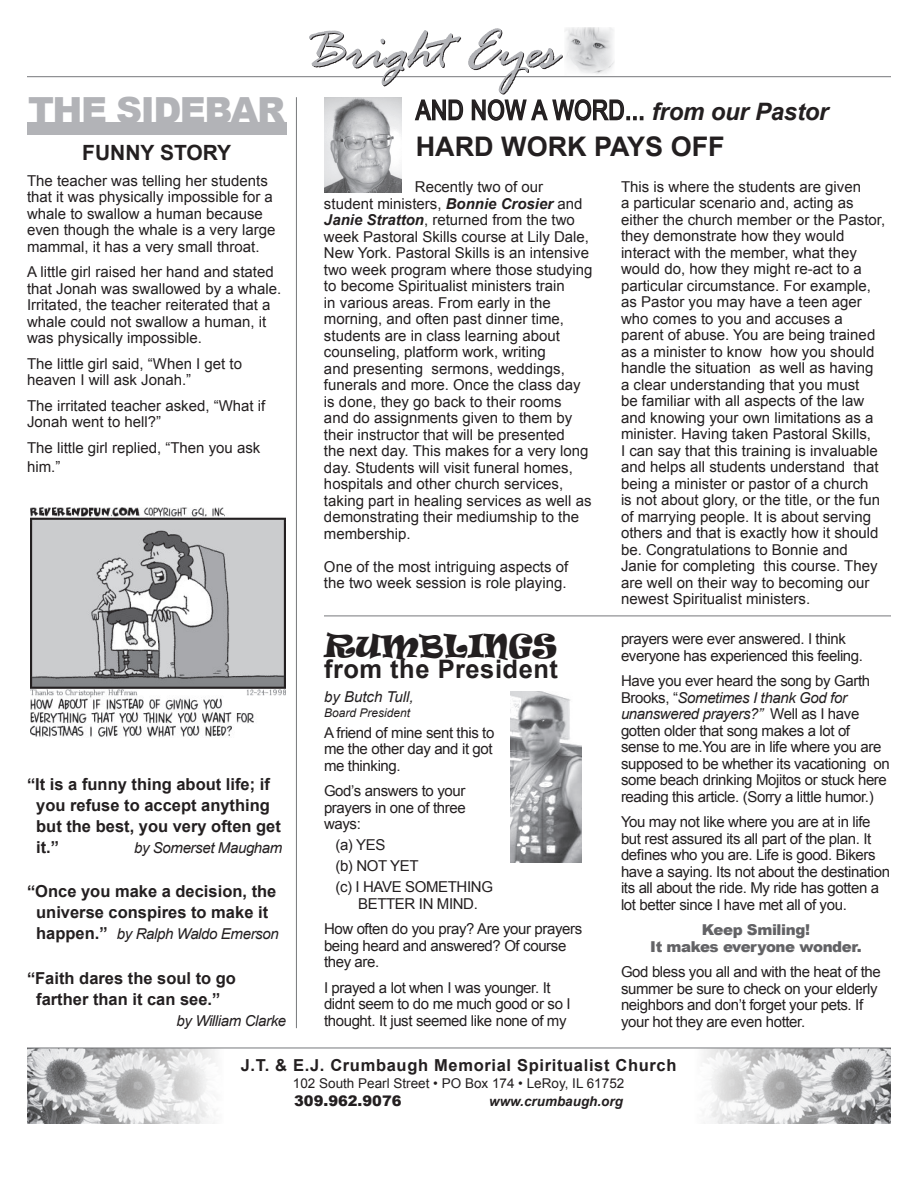
<style>
.page{position:relative;width:918px;height:1188px;background:#fff}
.page>*{position:absolute;margin:0;border:0;box-sizing:border-box;transform-origin:0 0}
.t1{font:italic 60.75px "Rage";letter-spacing:-.01em;color:#231f20}
.t2{font:900 36px "Arial";letter-spacing:-.04em;color:#b2b3b7}
.t3{font:30px "Ravie";color:#231f20}
.t4{font:27px "Arial Narrow";letter-spacing:.02em;color:#231f20}
.t5{font:700 27px "Arial";color:#231f20}
.t6{font:700 25.5px "Arial";letter-spacing:.02em;color:#231f20}
.t7{font:700 21px "Arial";color:#231f20}
.t8{font:700 16.5px/21px "Arial";color:#231f20;text-align:center}
.t9{font:700 16.5px "Arial";letter-spacing:.04em;color:#231f20}
.t10{font:15px/16.5px "Arial";color:#231f20}
.t11{font:15px/16.5px "Arial";letter-spacing:-.025em;color:#231f20}
.t12{font:italic 15px "Arial";letter-spacing:-.025em;color:#231f20}
.t13{font:900 15px/16.5px "Arial";letter-spacing:-.025em;color:#636366;text-align:center}
.t14{font:italic 15px "Arial";color:#231f20}
.t15{font:900 14.7px "Arial";color:#231f20}
.t16{font:13.5px "Arial";color:#231f20}
.t17{font:italic 700 13.5px "Arial";color:#231f20}
.t18{font:italic 12px "Arial";color:#231f20}
.s1{font-family:"Arial";font-weight:700;font-style:italic;font-size:24px}
.s2{font-weight:700;font-style:italic}
.s3{font-weight:700;font-style:normal;font-size:16.5px}
.s4{font-style:italic}
</style>
<div class="page">
<hr style="left:27px;top:76px;width:864px;height:1px;background:#76787b">
<hr style="left:296px;top:97px;width:1px;height:931px;background:#76787b">
<div style="left:27px;top:122px;width:259px;height:12px;background:#b2b3b7"></div>
<img style="left:703px;top:1049px;width:188px;height:74px">
<img style="left:27px;top:1049px;width:188px;height:74px">
<hr style="left:27px;top:1048px;width:864px;height:1px;background:#76787b">
<img style="left:565px;top:27px;width:49px;height:47px">
<img style="left:324px;top:97px;width:77px;height:95px">
<svg style="left:414px;top:99px;width:50px;height:22px"></svg>
<svg style="left:471px;top:99px;width:172px;height:22px"></svg>
<img style="left:510px;top:692px;width:72px;height:170px">
<hr style="left:324px;top:616px;width:567px;height:1px;background:#76787b">
<img style="left:30px;top:508px;width:256px;height:229px">
<h2 class="t2" style="left:28px;top:84px;width:258px">THE SIDEBAR</h2>
<h1 class="t1" style="left:304px;top:19px;width:256px">Bright Eyes</h1>
<h3 class="t4" style="left:416px;top:90px;width:414px">AND NOW A WORD... <span class="s1">from our Pastor</span></h3>
<h3 class="t7" style="left:82px;top:139px;width:150px">FUNNY STORY</h3>
<h3 class="t5" style="left:416px;top:128px;width:311px">HARD WORK PAYS OFF</h3>
<p class="t10" style="left:27px;top:172px;width:250px">The teacher was telling her students that it was physically impossible for a whale to swallow a human because even though the whale is a very large mammal, it has a very small throat.</p>
<p class="t10" style="left:27px;top:264px;width:256px">A little girl raised her hand and stated that Jonah was swallowed by a whale.<br>Irritated, the teacher reiterated that a whale could not swallow a human, it was physically impossible.</p>
<p class="t10" style="left:27px;top:355px;width:217px">The little girl said, “When I get to heaven I will ask Jonah.”</p>
<p class="t10" style="left:27px;top:397px;width:240px">The irritated teacher asked, “What if<br>Jonah went to hell?”</p>
<p class="t10" style="left:27px;top:438px;width:235px;line-height:19.8px">The little girl replied, “Then you ask him.”</p>
<p class="t10" style="left:621px;top:179px;width:266px">This is where the students are given<br>a particular scenario and, acting as either the church member or the Pastor, they demonstrate how they would interact with the member, what they would do, how they might re-act to a particular circumstance. For example, as Pastor you may have a teen ager who comes to you and accuses a parent of abuse. You are being trained as a minister to know how you should handle the situation as well as having a clear understanding that you must<br>be familiar with all aspects of the law and knowing your own limitations as a minister. Having taken Pastoral Skills,<br>I can say that this training is invaluable and helps all students understand that being a minister or pastor of a church<br>is not about glory, or the title, or the fun of marrying people. It is about serving others and that is exactly how it should be. Congratulations to Bonnie and Janie for completing this course. They are well on their way to becoming our newest Spiritualist ministers.</p>
<p class="t10" style="left:324px;top:179px;width:270px;text-indent:91px">Recently two of our student ministers, <span class="s2">Bonnie Crosier</span> and <span class="s2">Janie Stratton</span>, returned from the two week Pastoral Skills course at Lily Dale, New York. Pastoral Skills is an intensive two week program where those studying to become Spiritualist ministers train<br>in various areas. From early in the morning, and often past dinner time, students are in class learning about counseling, platform work, writing<br>and presenting sermons, weddings, funerals and more. Once the class day is done, they go back to their rooms<br>and do assignments given to them by their instructor that will be presented<br>the next day. This makes for a very long day. Students will visit funeral homes, hospitals and other church services, taking part in healing services as well as demonstrating their mediumship to the membership.</p>
<p class="t10" style="left:324px;top:558px;width:246px">One of the most intriguing aspects of the two week session is role playing.</p>
<p class="t8" style="left:36px;top:774px;width:246px;text-align:left;text-indent:-9px">“It is a funny thing about life; if you refuse to accept anything but the best, you very often get it.”</p>
<p class="t12" style="left:134px;top:838px;width:150px">by Somerset Maugham</p>
<p class="t8" style="left:27px;top:881px;width:251px">“Once you make a decision, the universe conspires to make it</p>
<p class="t12" style="left:36px;top:924px;width:244px"><span class="s3">happen.”</span> by Ralph Waldo Emerson</p>
<p class="t8" style="left:27px;top:968px;width:211px">“Faith dares the soul to go farther than it can see.”</p>
<p class="t12" style="left:176px;top:1011px;width:111px">by William Clarke</p>
<h3 class="t3" style="left:324px;top:626px;width:234px">RUMBLINGS</h3>
<h3 class="t6" style="left:324px;top:652px;width:235px">from the President</h3>
<p class="t14" style="left:324px;top:687px;width:91px">by Butch Tull,</p>
<p class="t18" style="left:324px;top:705px;width:88px">Board President</p>
<p class="t10" style="left:324px;top:724px;width:172px;text-align:justify">A friend of mine sent this to me the other day and it got me thinking.</p>
<p class="t10" style="left:324px;top:783px;width:143px;text-align:justify">God’s answers to your prayers in one of three ways:</p>
<p class="t11" style="left:335px;top:835px;width:159px;line-height:21px">(a) YES<br>(b) NOT YET<br>(c) I HAVE SOMETHING</p>
<p class="t11" style="left:324px;top:891px;width:260px;line-height:25.5px;text-indent:34px">BETTER IN MIND.<br>How often do you pray? Are your prayers</p>
<p class="t11" style="left:324px;top:937px;width:244px">being heard and answered? Of course they are.</p>
<p class="t11" style="left:324px;top:979px;width:248px">I prayed a lot when I was younger. It didnt seem to do me much good or so I thought. It just seemed like none of my</p>
<p class="t11" style="left:621px;top:631px;width:244px">prayers were ever answered. I think everyone has experienced this feeling.</p>
<p class="t11" style="left:621px;top:673px;width:270px">Have you ever heard the song by Garth Brooks, “<span class="s4">Sometimes I thank God for unanswered prayers?”</span> Well as I have gotten older that song makes a lot of sense to me.You are in life where you are supposed to be whether its vacationing on some beach drinking Mojitos or stuck here reading this article. (Sorry a little humor.)</p>
<p class="t11" style="left:621px;top:814px;width:271px">You may not like where you are at in life but rest assured its all part of the plan. It defines who you are. Life is good. Bikers have a saying. Its not about the destination its all about the ride. My ride has gotten a lot better since I have met all of you.</p>
<p class="t13" style="left:650px;top:921px;width:213px">Keep Smiling!<br>It makes everyone wonder.</p>
<p class="t11" style="left:621px;top:964px;width:261px">God bless you all and with the heat of the summer be sure to check on your elderly neighbors and don’t forget your pets. If your hot they are even hotter.</p>
<p class="t9" style="left:241px;top:1054px;width:437px">J.T. &amp; E.J. Crumbaugh Memorial Spiritualist Church</p>
<p class="t16" style="left:293px;top:1075px;width:333px">102 South Pearl Street • PO Box 174 • LeRoy, IL 61752</p>
<p class="t15" style="left:294px;top:1090px;width:109px">309.962.9076</p>
<p class="t17" style="left:489px;top:1092px;width:135px">www.crumbaugh.org</p>
</div>
